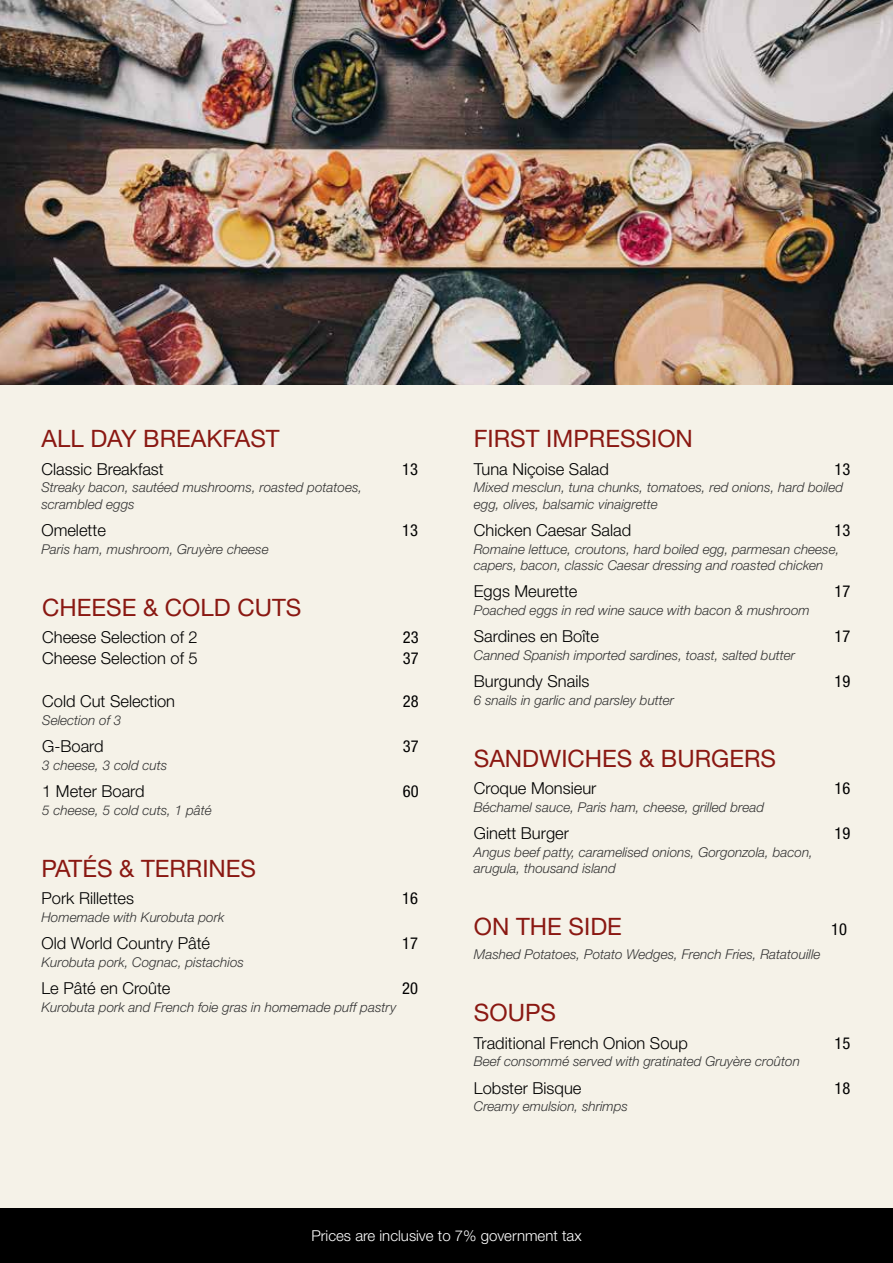
<style>
.page{position:relative;width:893px;height:1263px;background:#f5f2e8}
.page>*{position:absolute;margin:0;border:0;box-sizing:border-box;transform-origin:0 0}
.t1{font:24px "Helvetica Neue LT Std";color:#8a1812}
.t2{font:300 16.5px "Helvetica Neue LT Std";color:#000}
.t3{font:condensed 16.5px "Helvetica Neue LT Std";color:#000}
.t4{font:300 15px "Helvetica Neue LT Std";color:#fff}
.t5{font:italic 300 13.5px/16.2px "Helvetica Neue LT Std";color:#333}
</style>
<div class="page">
<div style="left:0;top:1209px;width:893px;height:54px;background:#000"></div>
<img style="left:0;top:0;width:893px;height:384px">
<h1 class="t1" style="left:41px;top:425px;width:240px">ALL DAY BREAKFAST</h1>
<p class="t2" style="left:41px;top:459px;width:124px">Classic Breakfast</p>
<p class="t3" style="left:402px;top:459px;width:17px">13</p>
<p class="t5" style="left:41px;top:479px;width:322px">Streaky bacon, sautéed mushrooms, roasted potatoes, scrambled eggs</p>
<p class="t2" style="left:41px;top:520px;width:66px">Omelette</p>
<p class="t3" style="left:402px;top:520px;width:17px">13</p>
<p class="t5" style="left:41px;top:540px;width:229px">Paris ham, mushroom, Gruyère cheese</p>
<h1 class="t1" style="left:42px;top:593px;width:261px">CHEESE &amp; COLD CUTS</h1>
<p class="t2" style="left:42px;top:627px;width:157px">Cheese Selection of 2</p>
<p class="t3" style="left:403px;top:628px;width:17px">23</p>
<p class="t2" style="left:42px;top:648px;width:157px">Cheese Selection of 5</p>
<p class="t3" style="left:403px;top:649px;width:13px">37</p>
<p class="t2" style="left:42px;top:691px;width:134px">Cold Cut Selection</p>
<p class="t3" style="left:403px;top:692px;width:17px">28</p>
<p class="t5" style="left:42px;top:712px;width:81px">Selection of 3</p>
<p class="t2" style="left:42px;top:736px;width:63px">G-Board</p>
<p class="t3" style="left:403px;top:737px;width:13px">37</p>
<p class="t5" style="left:42px;top:757px;width:127px">3 cheese, 3 cold cuts</p>
<p class="t2" style="left:42px;top:781px;width:104px">1 Meter Board</p>
<p class="t3" style="left:403px;top:782px;width:17px">60</p>
<p class="t5" style="left:42px;top:802px;width:171px">5 cheese, 5 cold cuts, 1 pâté</p>
<h1 class="t1" style="left:41px;top:854px;width:216px">PATÉS &amp; TERRINES</h1>
<p class="t2" style="left:41px;top:888px;width:94px">Pork Rillettes</p>
<p class="t3" style="left:402px;top:889px;width:17px">16</p>
<p class="t5" style="left:41px;top:909px;width:184px">Homemade with Kurobuta pork</p>
<p class="t2" style="left:41px;top:933px;width:170px">Old World Country Pâté</p>
<p class="t3" style="left:402px;top:934px;width:13px">17</p>
<p class="t5" style="left:41px;top:954px;width:204px">Kurobuta pork, Cognac, pistachios</p>
<p class="t2" style="left:41px;top:978px;width:131px">Le Pâté en Croûte</p>
<p class="t3" style="left:402px;top:979px;width:17px">20</p>
<p class="t5" style="left:41px;top:999px;width:356px">Kurobuta pork and French foie gras in homemade puff pastry</p>
<h1 class="t1" style="left:474px;top:425px;width:221px">FIRST IMPRESSION</h1>
<p class="t2" style="left:474px;top:459px;width:137px">Tuna Niçoise Salad</p>
<p class="t3" style="left:834px;top:459px;width:17px">13</p>
<p class="t5" style="left:474px;top:479px;width:371px">Mixed mesclun, tuna chunks, tomatoes, red onions, hard boiled egg, olives, balsamic vinaigrette</p>
<p class="t2" style="left:474px;top:520px;width:159px">Chicken Caesar Salad</p>
<p class="t3" style="left:834px;top:520px;width:17px">13</p>
<p class="t5" style="left:474px;top:540px;width:367px">Romaine lettuce, croutons, hard boiled egg, parmesan cheese, capers, bacon, classic Caesar dressing and roasted chicken</p>
<p class="t2" style="left:474px;top:581px;width:105px">Eggs Meurette</p>
<p class="t3" style="left:834px;top:582px;width:13px">17</p>
<p class="t5" style="left:474px;top:602px;width:337px">Poached eggs in red wine sauce with bacon &amp; mushroom</p>
<p class="t2" style="left:474px;top:626px;width:127px">Sardines en Boîte</p>
<p class="t3" style="left:834px;top:627px;width:13px">17</p>
<p class="t5" style="left:474px;top:647px;width:323px">Canned Spanish imported sardines, toast, salted butter</p>
<p class="t2" style="left:474px;top:671px;width:117px">Burgundy Snails</p>
<p class="t3" style="left:834px;top:672px;width:17px">19</p>
<p class="t5" style="left:474px;top:692px;width:202px">6 snails in garlic and parsley butter</p>
<h1 class="t1" style="left:474px;top:744px;width:304px">SANDWICHES &amp; BURGERS</h1>
<p class="t2" style="left:474px;top:778px;width:124px">Croque Monsieur</p>
<p class="t3" style="left:834px;top:779px;width:17px">16</p>
<p class="t5" style="left:474px;top:799px;width:292px">Béchamel sauce, Paris ham, cheese, grilled bread</p>
<p class="t2" style="left:474px;top:823px;width:97px">Ginett Burger</p>
<p class="t3" style="left:834px;top:824px;width:17px">19</p>
<p class="t5" style="left:474px;top:844px;width:341px">Angus beef patty, caramelised onions, Gorgonzola, bacon, arugula, thousand island</p>
<h1 class="t1" style="left:474px;top:912px;width:150px">ON THE SIDE</h1>
<p class="t3" style="left:831px;top:920px;width:17px">10</p>
<p class="t5" style="left:474px;top:946px;width:348px">Mashed Potatoes, Potato Wedges, French Fries, Ratatouille</p>
<h1 class="t1" style="left:474px;top:998px;width:84px">SOUPS</h1>
<p class="t2" style="left:474px;top:1032px;width:215px">Traditional French Onion Soup</p>
<p class="t3" style="left:834px;top:1033px;width:13px">15</p>
<p class="t5" style="left:474px;top:1053px;width:328px">Beef consommé served with gratinated Gruyère croûton</p>
<p class="t2" style="left:474px;top:1077px;width:109px">Lobster Bisque</p>
<p class="t3" style="left:834px;top:1078px;width:17px">18</p>
<p class="t5" style="left:474px;top:1098px;width:156px">Creamy emulsion, shrimps</p>
<p class="t4" style="left:311px;top:1227px;width:272px">Prices are inclusive to 7% government tax</p>
</div>
